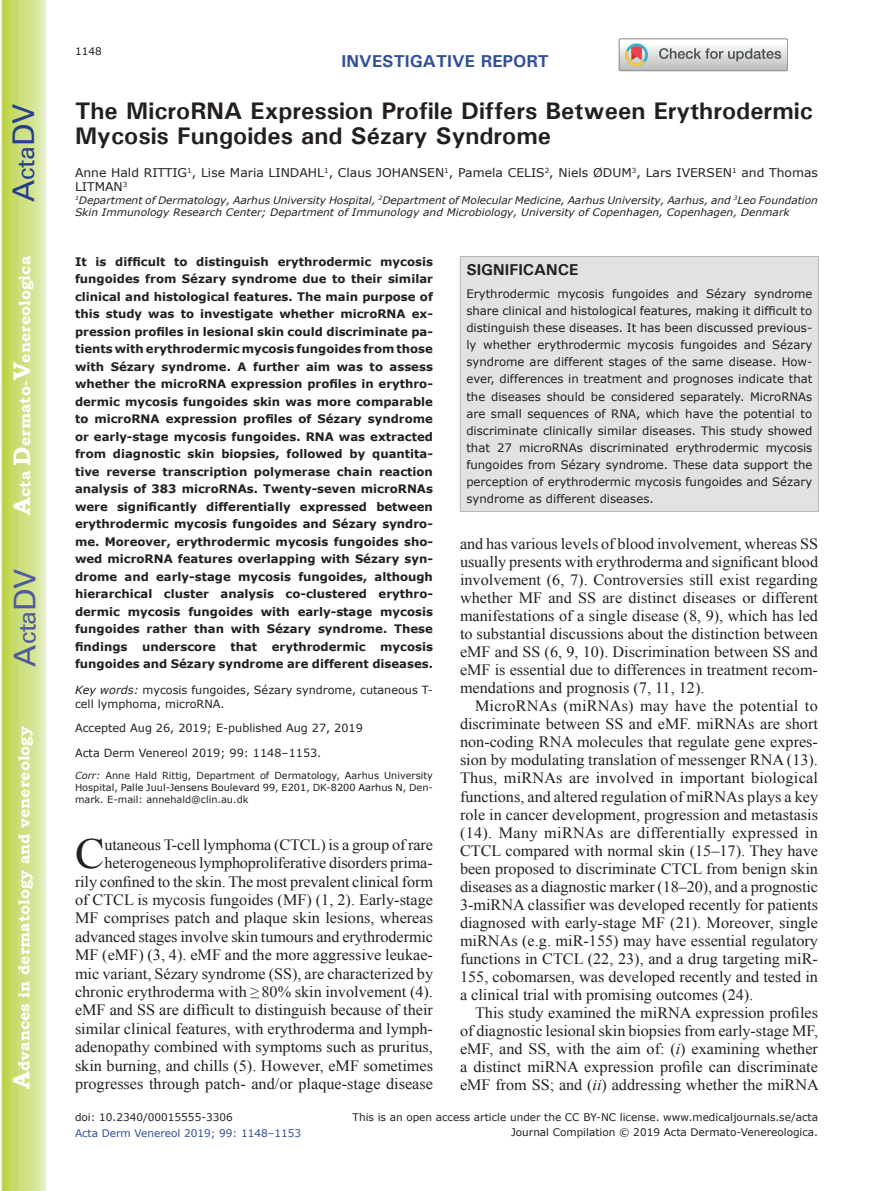
<style>
.page{position:relative;width:893px;height:1191px;background:#fff}
.page>*{position:absolute;margin:0;border:0;box-sizing:border-box;transform-origin:0 0}
.t1{font:42.9px "Times New Roman";color:#231f20}
.t2{font:30px "Univers";color:#4d5a9e}
.t3{font:30px "Univers";color:#253f8e}
.t4{font:700 24px/25.5px "Univers";color:#231f20}
.t5{font:700 17.25px "Univers";color:#324f95}
.t6{font:15.75px/18px "Times New Roman";color:#231f20;text-align:justify}
.t7{font:700 15.75px "Bookman Old Style";color:#fff}
.t8{font:700 15.75px "Univers";color:#231f20}
.t9{font:12px/14.4px "Verdana";color:#231f20}
.t10{font:700 11.7px/17.5px "Verdana";color:#231f20;text-align:justify}
.t11{font:11.7px/17.1px "Verdana";color:#231f20;text-align:justify}
.t12{font:11.25px/14px "Verdana";color:#231f20}
.t13{font:10.5px "Verdana";color:#231f20}
.t14{font:10.5px "Verdana";color:#324f95}
.t15{font:italic 10.35px/12.8px "Verdana";letter-spacing:-.005em;color:#231f20}
.t16{font:9.75px/12.1px "Verdana";color:#231f20;text-align:justify}
.s1{font-size:24px}
.s2{font-style:italic}
.s3{color:#15181c}
</style>
<div class="page">
<svg style="left:1px;top:0;width:45px;height:1191px;background:#cfe084"></svg>
<svg style="left:619px;top:39px;width:169px;height:32px"></svg>
<div style="left:460px;top:256px;width:359px;height:256px;background:#e2e2e1;border:1px solid #bab5b4"></div>
<h2 class="t3" style="left:6px;top:202px;width:100px;rotate:-90deg">A<span class="s1">cta</span>DV</h2>
<p class="t7" style="left:15px;top:515px;width:260px;rotate:-90deg"><span class="s1">A</span>cta <span class="s1">D</span>ermato-<span class="s1">V</span>enereologica</p>
<h2 class="t2" style="left:7px;top:666px;width:100px;rotate:-90deg">A<span class="s1">cta</span>DV</h2>
<p class="t7" style="left:15px;top:1088px;width:364px;rotate:-90deg"><span class="s1">A</span>dvances in dermatology and venereology</p>
<p class="t13" style="left:75px;top:44px;width:28px">1148</p>
<p class="t5" style="left:342px;top:50px;width:209px">INVESTIGATIVE REPORT</p>
<h3 class="t4" style="left:75px;top:97px;width:739px">The MicroRNA Expression Profile Differs Between Erythrodermic<br>Mycosis Fungoides and Sézary Syndrome</h3>
<p class="t9" style="left:75px;top:165px;width:744px">Anne Hald RITTIG<sup>1</sup>, Lise Maria LINDAHL<sup>1</sup>, Claus JOHANSEN<sup>1</sup>, Pamela CELIS<sup>2</sup>, Niels ØDUM<sup>3</sup>, Lars IVERSEN<sup>1</sup> and Thomas<br>LITMAN<sup>3</sup></p>
<p class="t15" style="left:75px;top:194px;width:744px"><sup>1</sup>Department of Dermatology, Aarhus University Hospital, <sup>2</sup>Department of Molecular Medicine, Aarhus University, Aarhus, and <sup>3</sup>Leo Foundation<br>Skin Immunology Research Center; Department of Immunology and Microbiology, University of Copenhagen, Copenhagen, Denmark</p>
<p class="t10" style="left:75px;top:253px;width:359px">It is difficult to distinguish erythrodermic mycosis fungoides from Sézary syndrome due to their similar clinical and histological features. The main purpose of this study was to investigate whether microRNA ex&shy;pression profiles in lesional skin could discriminate pa&shy;tients with erythrodermic mycosis fungoides from those with Sézary syndrome. A further aim was to assess whether the microRNA expression profiles in erythro&shy;dermic mycosis fungoides skin was more comparable to microRNA expression profiles of Sézary syndrome or early-stage mycosis fungoides. RNA was extracted from diagnostic skin biopsies, followed by quantita&shy;tive reverse transcription polymerase chain reaction analysis of 383 microRNAs. Twenty-seven microRNAs were significantly differentially expressed between erythrodermic mycosis fungoides and Sézary syndro&shy;me. Moreover, erythrodermic mycosis fungoides sho&shy;wed microRNA features overlapping with Sézary syn&shy;drome and early-stage mycosis fungoides, although hierarchical cluster analysis co-clustered erythro&shy;dermic mycosis fungoides with early-stage mycosis fungoides rather than with Sézary syndrome. These findings underscore that erythrodermic mycosis fungoides and Sézary syndrome are different diseases.</p>
<p class="t12" style="left:75px;top:683px;width:358px"><span class="s2">Key words:</span> mycosis fungoides, Sézary syndrome, cutaneous T&shy;cell lymphoma, microRNA.</p>
<p class="t12" style="left:75px;top:716px;width:289px;line-height:24.5px">Accepted Aug 26, 2019; E-published Aug 27, 2019<br>Acta Derm Venereol 2019; 99: 1148–1153.</p>
<p class="t16" style="left:75px;top:769px;width:359px"><span class="s2">Corr:</span> Anne Hald Rittig, Department of Dermatology, Aarhus University Hospital, <span class="s3">Palle Juul-Jensens Boulevard 99, E201</span>, DK-<span class="s3">8200 Aarhus N</span>, Den&shy;mark. E-mail: annehald@clin.au.dk</p>
<h1 class="t1" style="left:75px;top:825px;width:31px">C</h1>
<p class="t6" style="left:75px;top:835px;width:360px;text-align:right">utaneous T-cell lymphoma (CTCL) is a group of rare heterogeneous lymphoproliferative disorders prima-<br>rily confined to the skin. The most prevalent clinical form of CTCL is mycosis fungoides (MF) (1, 2). Early-stage MF comprises patch and plaque skin lesions, whereas advanced stages involve skin tumours and erythrodermic MF (eMF) (3, 4). eMF and the more aggressive leukae&shy;mic variant, Sézary syndrome (SS), are characterized by chronic erythroderma with ≥80% skin involvement (4). eMF and SS are difficult to distinguish because of their similar clinical features, with erythroderma and lymph&shy;adenopathy combined with symptoms such as pruritus, skin burning, and chills (5). However, eMF sometimes progresses through patch- and/or plaque-stage disease</p>
<p class="t8" style="left:466px;top:259px;width:114px">SIGNIFICANCE</p>
<p class="t11" style="left:466px;top:285px;width:347px">Erythrodermic mycosis fungoides and Sézary syndrome share clinical and histological features, making it difficult to distinguish these diseases. It has been discussed previous&shy;ly whether erythrodermic mycosis fungoides and Sézary syndrome are different stages of the same disease. How&shy;ever, differences in treatment and prognoses indicate that the diseases should be considered separately. MicroRNAs are small sequences of RNA, which have the potential to discriminate clinically similar diseases. This study showed that 27 microRNAs discriminated erythrodermic mycosis fungoides from Sézary syndrome. These data support the perception of erythrodermic mycosis fungoides and Sézary syndrome as different diseases.</p>
<p class="t6" style="left:460px;top:535px;width:360px">and has various levels of blood involvement, whereas SS usually presents with erythroderma and significant blood involvement (6, 7). Controversies still exist regarding whether MF and SS are distinct diseases or different manifestations of a single disease (8, 9), which has led to substantial discussions about the distinction between eMF and SS (6, 9, 10). Discrimination between SS and eMF is essential due to differences in treatment recom&shy;mendations and prognosis (7, 11, 12).</p>
<p class="t6" style="left:460px;top:697px;width:360px;text-indent:15px">MicroRNAs (miRNAs) may have the potential to discriminate between SS and eMF. miRNAs are short non-coding RNA molecules that regulate gene expres&shy;sion by modulating translation of messenger RNA (13).<br>Thus, miRNAs are involved in important biological functions, and altered regulation of miRNAs plays a key role in cancer development, progression and metastasis (14). Many miRNAs are differentially expressed in CTCL compared with normal skin (15–17). They have been proposed to discriminate CTCL from benign skin diseases as a diagnostic marker (18–20), and a prognostic 3-miRNA classifier was developed recently for patients diagnosed with early-stage MF (21). Moreover, single miRNAs (e.g. miR-155) may have essential regulatory functions in CTCL (22, 23), and a drug targeting miR-155, cobomarsen, was developed recently and tested in a clinical trial with promising outcomes (24).</p>
<p class="t6" style="left:460px;top:1003px;width:360px;text-indent:15px">This study examined the miRNA expression profiles of diagnostic lesional skin biopsies from early-stage MF, eMF, and SS, with the aim of: (<span class="s2">i</span>) examining whether a distinct miRNA expression profile can discriminate eMF from SS; and (<span class="s2">ii</span>) addressing whether the miRNA</p>
<p class="t13" style="left:75px;top:1110px;width:159px">doi: 10.2340/00015555-3306</p>
<p class="t14" style="left:75px;top:1126px;width:228px">Acta Derm Venereol 2019; 99: 1148–1153</p>
<p class="t13" style="left:353px;top:1110px;width:467px">This is an open access article under the CC BY-NC license. www.medicaljournals.se/acta</p>
<p class="t13" style="left:511px;top:1125px;width:308px">Journal Compilation © 2019 Acta Dermato-Venereologica.</p>
</div>
